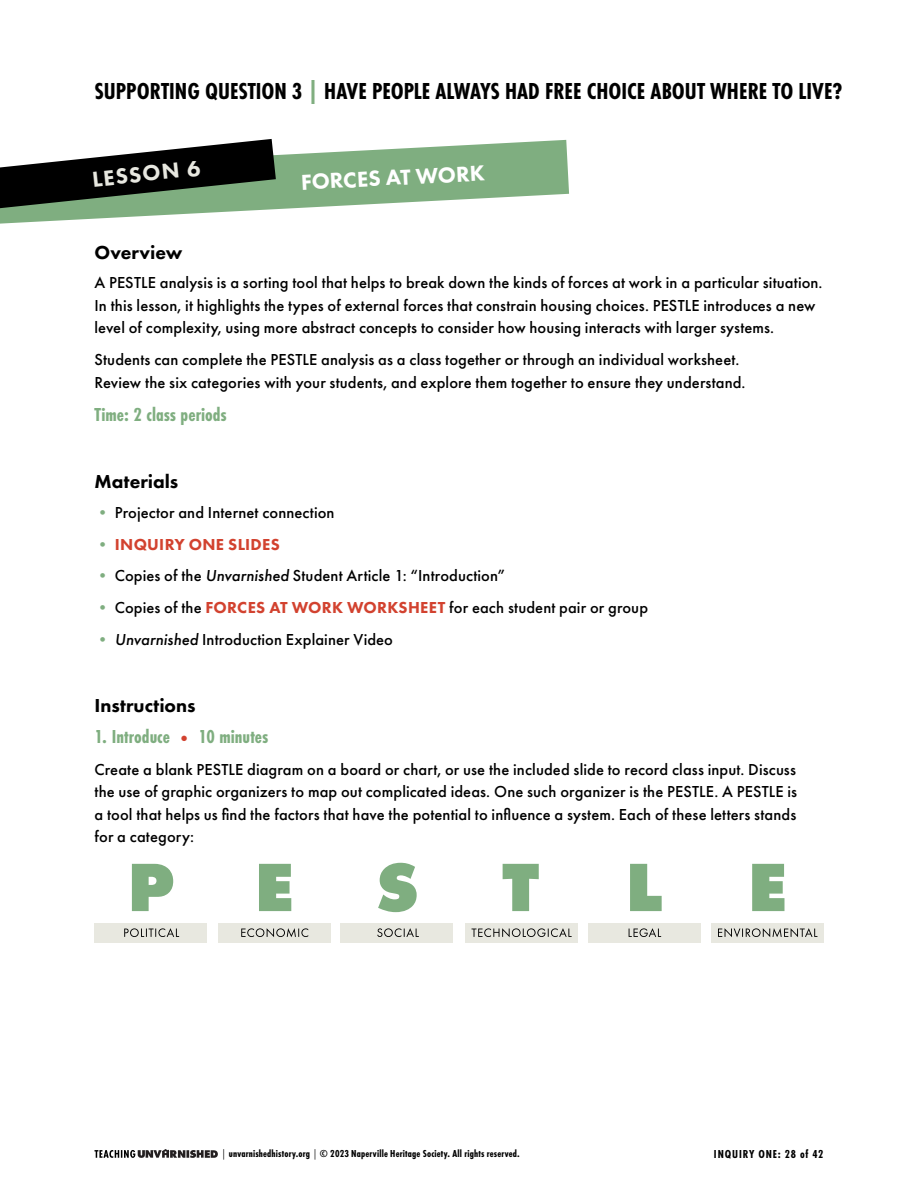
<style>
.page{position:relative;width:918px;height:1188px;background:#fff}
.page>*{position:absolute;margin:0;border:0;box-sizing:border-box;transform-origin:0 0}
.t1{font:700 24px "Futura PT Cond";color:#000}
.t2{font:800 22.5px "Futura PT";color:#fff}
.t3{font:800 22.5px "Futura PT";color:#e8e8e0}
.t4{font:700 19.5px "Futura PT Cond";color:#7fae80}
.t5{font:800 19.5px "Futura PT";color:#000}
.t6{font:500 16.5px/22.5px "Futura PT";letter-spacing:.005em;color:#000}
.t7{font:800 16.5px "Futura PT";letter-spacing:.02em;color:#d2422f}
.t8{font:700 12px "Futura PT Cond";letter-spacing:.07em;color:#000}
.t9{font:700 10.5px "Futura PT Cond";letter-spacing:.015em;color:#000}
.s1{color:#7fae80}
.s2{font-weight:500;color:#7fae80}
.s3{font-style:italic}
.s4{font-weight:800;color:#d2422f}
.s5{color:#d2422f}
.s6{font-weight:400}
</style>
<div class="page">
<svg style="left:95px;top:1149px;width:123px;height:9px"></svg>
<svg style="left:0;top:140px;width:569px;height:84px;fill:#7fae80"></svg>
<svg style="left:0;top:139px;width:276px;height:69px"></svg>
<div style="left:94px;top:923px;width:113px;height:19px;background:#e8e8e0"></div>
<div style="left:341px;top:923px;width:112px;height:19px;background:#e8e8e0"></div>
<div style="left:218px;top:923px;width:112px;height:19px;background:#e8e8e0"></div>
<div style="left:465px;top:923px;width:112px;height:19px;background:#e8e8e0"></div>
<div style="left:588px;top:923px;width:112px;height:19px;background:#e8e8e0"></div>
<div style="left:711px;top:923px;width:113px;height:19px;background:#e8e8e0"></div>
<svg style="left:132px;top:864px;width:41px;height:47px"></svg>
<svg style="left:259px;top:864px;width:32px;height:47px;background:#8bb68c"></svg>
<svg style="left:378px;top:863px;width:39px;height:49px"></svg>
<svg style="left:503px;top:864px;width:36px;height:47px"></svg>
<svg style="left:630px;top:864px;width:32px;height:47px"></svg>
<svg style="left:752px;top:864px;width:32px;height:47px;background:#8cb68d"></svg>
<svg style="left:718px;top:928px;width:99px;height:9px"></svg>
<svg style="left:629px;top:928px;width:32px;height:9px"></svg>
<svg style="left:472px;top:928px;width:100px;height:9px"></svg>
<svg style="left:377px;top:928px;width:42px;height:9px"></svg>
<svg style="left:241px;top:928px;width:67px;height:9px"></svg>
<svg style="left:124px;top:928px;width:55px;height:9px"></svg>
<h1 class="t1" style="left:95px;top:77px;width:749px">SUPPORTING QUESTION 3 <span class="s1">|</span> HAVE PEOPLE ALWAYS HAD FREE CHOICE ABOUT WHERE TO LIVE?</h1>
<h2 class="t3" style="left:91px;top:165px;width:110px;rotate:-6deg">LESSON 6</h2>
<h2 class="t2" style="left:300px;top:168px;width:186px;rotate:-3deg">FORCES AT WORK</h2>
<p class="t5" style="left:94px;top:240px;width:89px">Overview</p>
<p class="t6" style="left:94px;top:271px;width:730px">A PESTLE analysis is a sorting tool that helps to break down the kinds of forces at work in a particular situation.<br>In this lesson, it highlights the types of external forces that constrain housing choices. PESTLE introduces a new level of complexity, using more abstract concepts to consider how housing interacts with larger systems.</p>
<p class="t6" style="left:94px;top:348px;width:653px">Students can complete the PESTLE analysis as a class together or through an individual worksheet.<br>Review the six categories with your students, and explore them together to ensure they understand.</p>
<p class="t4" style="left:94px;top:403px;width:134px">Time: 2 class periods</p>
<p class="t5" style="left:94px;top:470px;width:85px">Materials</p>
<p class="t6" style="left:94px;top:501px;width:242px"><span class="s1">•</span> Projector and Internet connection</p>
<p class="t7" style="left:94px;top:534px;width:187px"><span class="s2">•</span> INQUIRY ONE SLIDES</p>
<p class="t6" style="left:94px;top:565px;width:412px"><span class="s1">•</span> Copies of the <span class="s3">Unvarnished</span> Student Article 1: “Introduction”</p>
<p class="t6" style="left:94px;top:597px;width:555px"><span class="s1">•</span> Copies of the <span class="s4">FORCES AT WORK WORKSHEET</span> for each student pair or group</p>
<p class="t6" style="left:94px;top:629px;width:300px"><span class="s1">•</span> <span class="s3">Unvarnished</span> Introduction Explainer Video</p>
<p class="t5" style="left:94px;top:694px;width:103px">Instructions</p>
<p class="t4" style="left:94px;top:725px;width:175px">1. Introduce <span class="s5">•</span> 10 minutes</p>
<p class="t6" style="left:94px;top:758px;width:704px;text-align:justify">Create a blank PESTLE diagram on a board or chart, or use the included slide to record class input. Discuss the use of graphic organizers to map out complicated ideas. One such organizer is the PESTLE. A PESTLE is a tool that helps us find the factors that have the potential to influence a system. Each of these letters stands for a category:</p>
<p class="t9" style="left:221px;top:1148px;width:300px"><span class="s6">|</span> unvarnishedhistory.org <span class="s6">|</span> © 2023 Naperville Heritage Society. All rights reserved.</p>
<p class="t8" style="left:714px;top:1147px;width:111px">INQUIRY ONE: 28 of 42</p>
</div>
